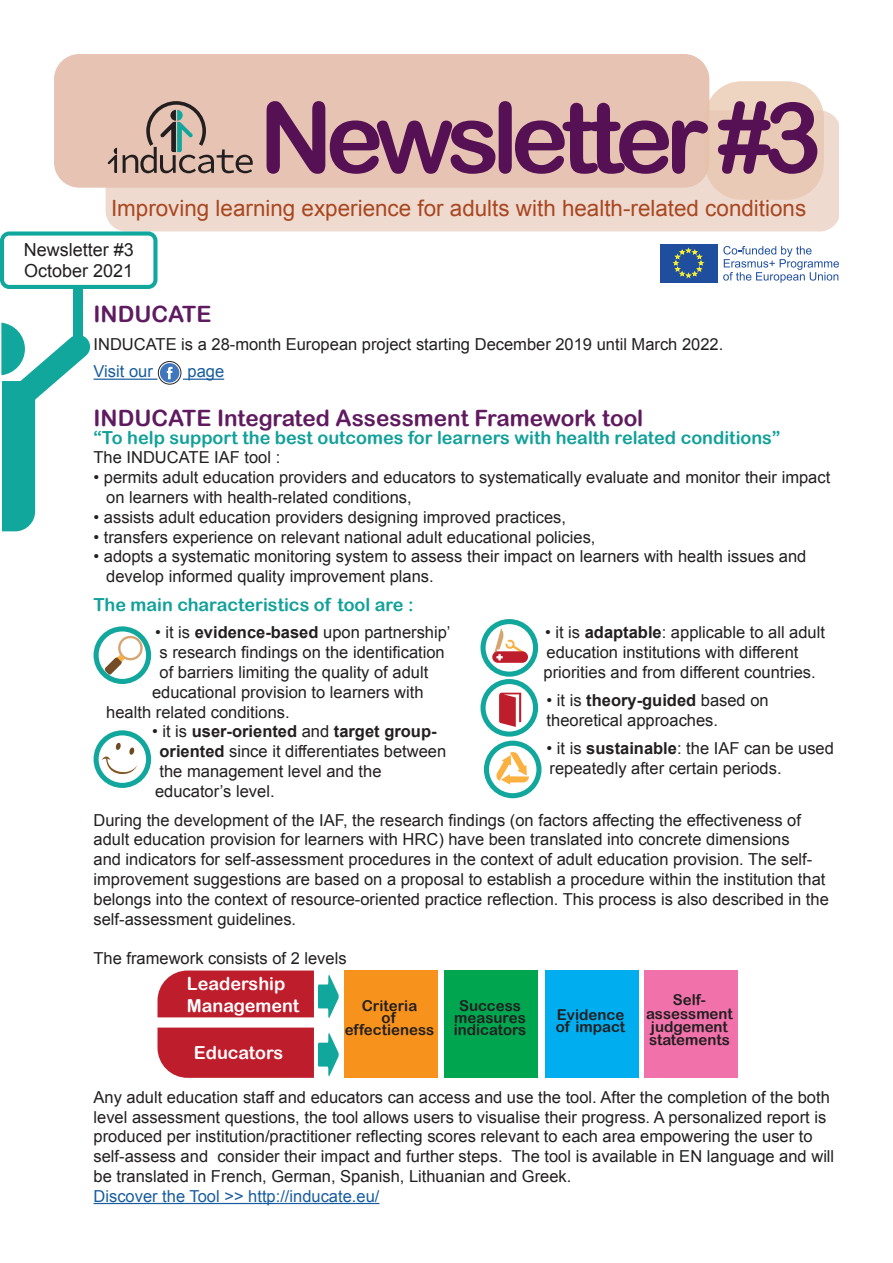
<style>
.page{position:relative;width:893px;height:1263px;background:#fff}
.page>*{position:absolute;margin:0;border:0;box-sizing:border-box;transform-origin:0 0}
.t1{font:98.1px "Arial Rounded MT Bold";letter-spacing:-.08em;color:#551153}
.t2{font:22.5px "Arial Rounded MT Bold";color:#601b60}
.t3{font:22.35px "Arial";color:#a84720}
.t4{font:18px "Arial Rounded MT Bold";color:#12a19a}
.t5{font:18px/21.6px "Arial Rounded MT Bold";color:#fff}
.t6{font:18px "Arial";color:#231f20}
.t7{font:16.5px/19.8px "Arial";color:#231f20}
.t8{font:16.5px "Arial";color:#175d9e}
.t9{font:15px/12px "Arial Rounded MT Bold";color:#231f20;text-align:center}
.s1{font-weight:700}
</style>
<div class="page">
<div style="left:54px;top:54px;width:655px;height:134px;background:#e6c3b2;border-radius:25px"></div>
<div style="left:705px;top:81px;width:119px;height:119px;background:#eed5c1;border-radius:37px"></div>
<svg style="left:106px;top:110px;width:733px;height:121px;fill:#e9cab7"></svg>
<svg style="left:108px;top:148px;width:9px;height:25px"></svg>
<svg style="left:123px;top:101px;width:130px;height:72px"></svg>
<svg style="left:0;top:231px;width:158px;height:58px"></svg>
<div style="left:73px;top:287px;width:10px;height:67px;background:#12a79d"></div>
<svg style="left:1px;top:323px;width:90px;height:208px"></svg>
<div style="left:660px;top:244px;width:57px;height:39px;background:#1f4e9f"></div>
<svg style="left:673px;top:248px;width:30px;height:30px"></svg>
<svg style="left:723px;top:246px;width:116px;height:37px"></svg>
<hr style="left:94px;top:379px;width:63px;height:1px;background:#175d9e">
<hr style="left:183px;top:379px;width:41px;height:1px;background:#175d9e">
<svg style="left:158px;top:361px;width:23px;height:24px"></svg>
<svg style="left:94px;top:626px;width:57px;height:58px"></svg>
<svg style="left:94px;top:730px;width:57px;height:58px"></svg>
<svg style="left:480px;top:619px;width:61px;height:179px"></svg>
<hr style="left:94px;top:1203px;width:285px;height:1px;background:#175d9e">
<svg style="left:158px;top:970px;width:181px;height:48px;background:#bb404c"></svg>
<svg style="left:158px;top:1027px;width:181px;height:51px;background:#bc3e4a"></svg>
<div style="left:344px;top:970px;width:94px;height:108px;background:#f7931d"></div>
<div style="left:444px;top:970px;width:94px;height:108px;background:#00a54f"></div>
<div style="left:545px;top:970px;width:94px;height:108px;background:#00aeef"></div>
<div style="left:644px;top:970px;width:93px;height:108px;background:#f171ab"></div>
<p class="t1" style="left:259px;top:80px;width:565px">Newsletter #3</p>
<p class="t3" style="left:111px;top:193px;width:697px">Improving learning experience for adults with health-related conditions</p>
<p class="t6" style="left:24px;top:237px;width:112px">Newsletter #3</p>
<p class="t6" style="left:24px;top:258px;width:111px">October 2021</p>
<p class="t2" style="left:94px;top:300px;width:119px">INDUCATE</p>
<p class="t7" style="left:94px;top:334px;width:631px">INDUCATE is a 28-month European project starting December 2019 until March 2022.</p>
<p class="t8" style="left:94px;top:360px;width:61px">Visit our</p>
<p class="t8" style="left:188px;top:360px;width:38px">page</p>
<p class="t2" style="left:94px;top:405px;width:551px">INDUCATE Integrated Assessment Framework tool</p>
<p class="t4" style="left:94px;top:426px;width:688px">“To help support the best outcomes for learners with health related conditions”</p>
<p class="t7" style="left:94px;top:448px;width:188px">The INDUCATE IAF tool :</p>
<p class="t7" style="left:106px;top:467px;width:725px;text-indent:-13px">• permits adult education providers and educators to systematically evaluate and monitor their impact on learners with health-related conditions,</p>
<p class="t7" style="left:94px;top:507px;width:474px">• assists adult education providers designing improved practices,</p>
<p class="t7" style="left:94px;top:527px;width:503px">• transfers experience on relevant national adult educational policies,</p>
<p class="t7" style="left:106px;top:547px;width:702px;text-indent:-13px">• adopts a systematic monitoring system to assess their impact on learners with health issues and develop informed quality improvement plans.</p>
<p class="t4" style="left:94px;top:594px;width:322px">The main characteristics of tool are :</p>
<p class="t7" style="left:155px;top:623px;width:297px">• it is <span class="s1">evidence-based</span> upon partnership’</p>
<p class="t7" style="left:160px;top:642px;width:287px">s research findings on the identification</p>
<p class="t7" style="left:160px;top:662px;width:270px">of barriers limiting the quality of adult</p>
<p class="t7" style="left:152px;top:682px;width:273px">educational provision to learners with</p>
<p class="t7" style="left:106px;top:702px;width:185px">health related conditions.</p>
<p class="t7" style="left:152px;top:722px;width:296px">• it is <span class="s1">user-oriented</span> and <span class="s1">target group&shy;oriented</span> since it differentiates between the management level and the educator’s level.</p>
<p class="t7" style="left:544px;top:623px;width:283px">• it is <span class="s1">adaptable</span>: applicable to all adult education institutions with different priorities and from different countries.</p>
<p class="t7" style="left:547px;top:690px;width:224px">• it is <span class="s1">theory-guided</span> based on theoretical approaches.</p>
<p class="t7" style="left:547px;top:739px;width:289px">• it is <span class="s1">sustainable</span>: the IAF can be used repeatedly after certain periods.</p>
<p class="t7" style="left:94px;top:810px;width:737px">During the development of the IAF, the research findings (on factors affecting the effectiveness of adult education provision for learners with HRC) have been translated into concrete dimensions<br>and indicators for self-assessment procedures in the context of adult education provision. The self&shy;improvement suggestions are based on a proposal to establish a procedure within the institution that belongs into the context of resource-oriented practice reflection. This process is also described in the self-assessment guidelines.</p>
<p class="t7" style="left:94px;top:948px;width:255px">The framework consists of 2 levels</p>
<p class="t5" style="left:187px;top:973px;width:114px">Leadership<br>Management</p>
<p class="t5" style="left:194px;top:1041px;width:91px">Educators</p>
<p class="t9" style="left:345px;top:999px;width:91px">Criteria<br>of effectieness</p>
<p class="t9" style="left:454px;top:999px;width:74px">Success measures indicators</p>
<p class="t9" style="left:556px;top:1008px;width:71px;text-align:left">Evidence of impact</p>
<p class="t9" style="left:646px;top:993px;width:88px;line-height:13.2px">Self&shy;assessment judgement statements</p>
<p class="t7" style="left:94px;top:1087px;width:742px">Any adult education staff and educators can access and use the tool. After the completion of the both level assessment questions, the tool allows users to visualise their progress. A personalized report is produced per institution/practitioner reflecting scores relevant to each area empowering the user to self-assess and consider their impact and further steps. The tool is available in EN language and will be translated in French, German, Spanish, Lithuanian and Greek.</p>
<p class="t8" style="left:94px;top:1185px;width:287px">Discover the Tool &gt;&gt; http://inducate.eu/</p>
</div>
